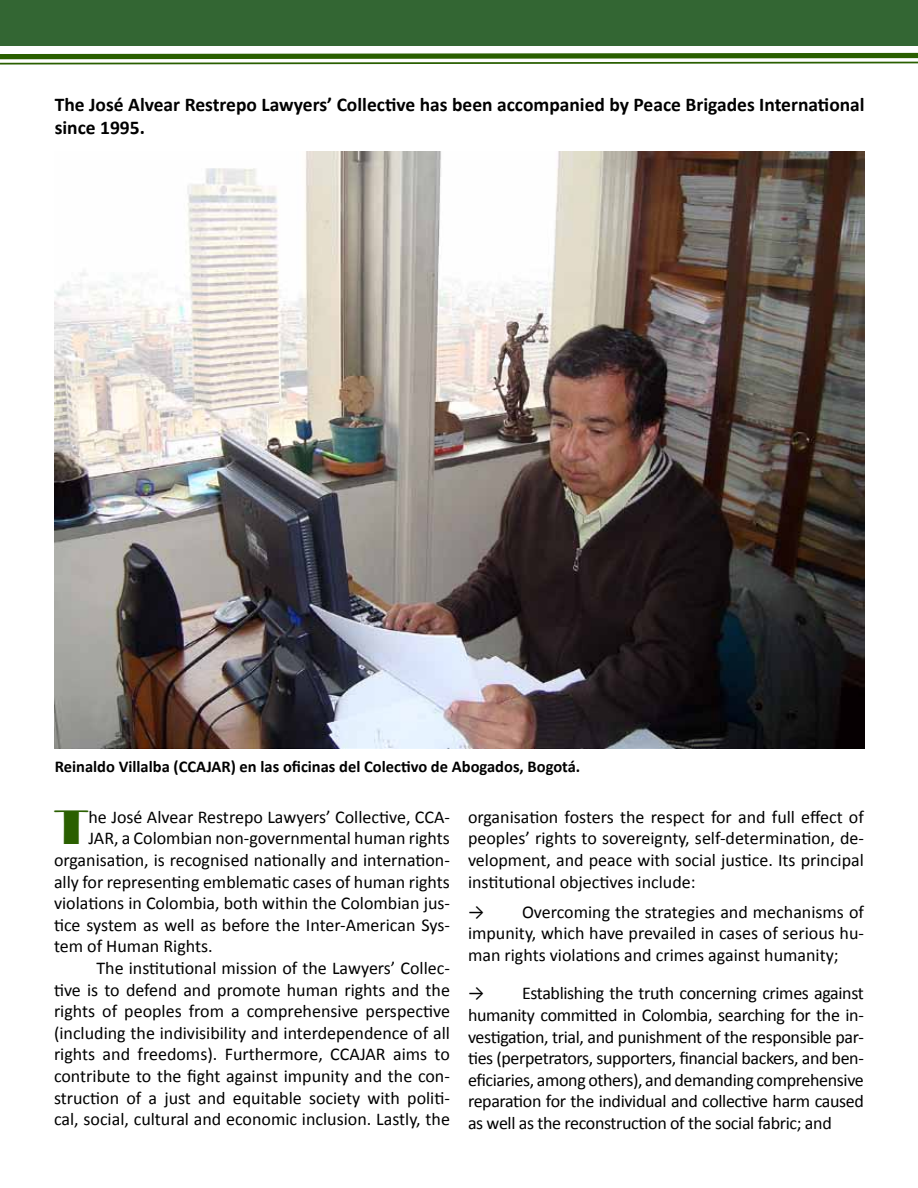
<style>
.page{position:relative;width:918px;height:1188px;background:#fff}
.page>*{position:absolute;margin:0;border:0;box-sizing:border-box;transform-origin:0 0}
.t1{font:49.95px "Broadway";color:#2a5f00}
.t2{font:700 19.5px/23.4px "Calibri";color:#000}
.t3{font:18px/21.6px "Calibri";color:#000;text-align:justify}
.t4{font:700 16.5px "Calibri";color:#000}
</style>
<div class="page">
<img style="left:55px;top:152px;width:810px;height:596px">
<div style="left:0;top:0;width:918px;height:45px;background:#363"></div>
<svg style="left:0;top:52px;width:918px;height:13px"></svg>
<p class="t2" style="left:55px;top:92px;width:812px">The José Alvear Restrepo Lawyers’ Collective has been accompanied by Peace Brigades International since 1995.</p>
<p class="t4" style="left:55px;top:757px;width:527px">Reinaldo Villalba (CCAJAR) en las oficinas del Colectivo de Abogados, Bogotá.</p>
<h1 class="t1" style="left:54px;top:799px;width:36px">T</h1>
<p class="t3" style="left:88px;top:805px;width:363px">he José Alvear Restrepo Lawyers’ Collective, CCA-</p>
<p class="t3" style="left:468px;top:805px;width:397px">organisation fosters the respect for and full effect of peoples’ rights to sovereignty, self-determination, de&shy;velopment, and peace with social justice. Its principal institutional objectives include:</p>
<p class="t3" style="left:468px;top:900px;width:398px">→ Overcoming the strategies and mechanisms of impunity, which have prevailed in cases of serious hu&shy;man rights violations and crimes against humanity;</p>
<p class="t3" style="left:468px;top:982px;width:397px">→ Establishing the truth concerning crimes against humanity committed in Colombia, searching for the in&shy;vestigation, trial, and punishment of the responsible par&shy;ties (perpetrators, supporters, financial backers, and ben&shy;eficiaries, among others), and demanding comprehensive reparation for the individual and collective harm caused as well as the reconstruction of the social fabric; and</p>
<p class="t3" style="left:88px;top:827px;width:363px">JAR, a Colombian non-governmental human rights</p>
<p class="t3" style="left:54px;top:848px;width:398px">organisation, is recognised nationally and internation-</p>
<p class="t3" style="left:54px;top:870px;width:397px">ally for representing emblematic cases of human rights</p>
<p class="t3" style="left:54px;top:892px;width:398px">violations in Colombia, both within the Colombian jus-</p>
<p class="t3" style="left:54px;top:913px;width:397px">tice system as well as before the Inter-American Sys-</p>
<p class="t3" style="left:54px;top:935px;width:160px">tem of Human Rights.</p>
<p class="t3" style="left:97px;top:956px;width:355px">The institutional mission of the Lawyers’ Collec-</p>
<p class="t3" style="left:54px;top:978px;width:397px">tive is to defend and promote human rights and the</p>
<p class="t3" style="left:54px;top:1000px;width:397px">rights of peoples from a comprehensive perspective</p>
<p class="t3" style="left:54px;top:1021px;width:397px">(including the indivisibility and interdependence of all</p>
<p class="t3" style="left:54px;top:1043px;width:397px">rights and freedoms). Furthermore, CCAJAR aims to</p>
<p class="t3" style="left:54px;top:1064px;width:398px">contribute to the fight against impunity and the con-</p>
<p class="t3" style="left:54px;top:1086px;width:398px">struction of a just and equitable society with politi-</p>
<p class="t3" style="left:54px;top:1108px;width:397px">cal, social, cultural and economic inclusion. Lastly, the</p>
</div>
